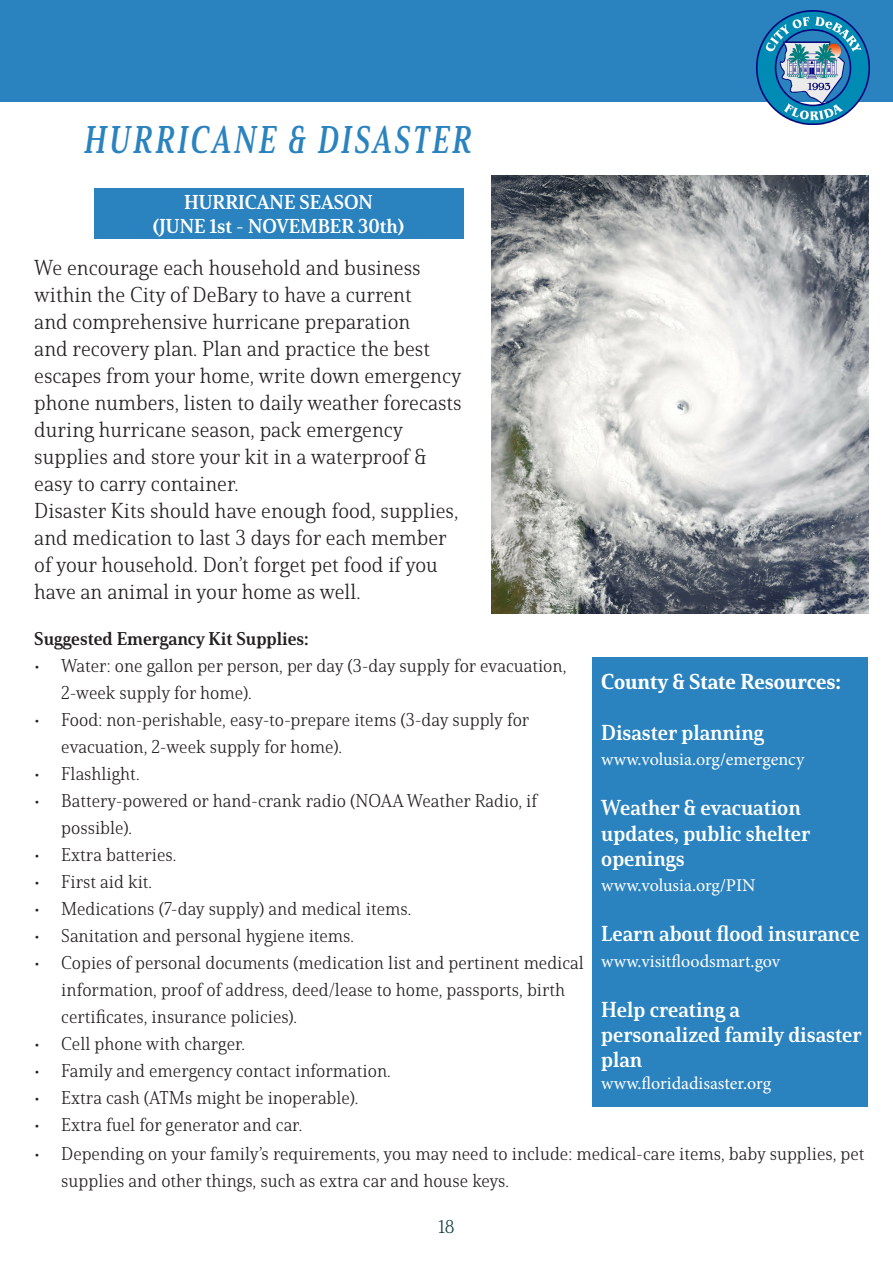
<style>
.page{position:relative;width:893px;height:1263px;background:#fff}
.page>*{position:absolute;margin:0;border:0;box-sizing:border-box;transform-origin:0 0}
.t1{font:37.5px "Solitas Serif Nor Bol It";letter-spacing:.1em;color:#2a83bf;scale:.82 1}
.t2{font:21px/27px "Solitas Serif Nor Lig";color:#231f20}
.t3{font:21px/25.2px "Solitas Serif Nor Bol";color:#fff}
.t4{font:21px "Solitas Serif Nor Ex B";color:#fff}
.t5{font:19.5px "Solitas Serif Nor Bol";color:#fff}
.t6{font:18px/27px "Solitas Serif Nor Lig";color:#231f20}
.t7{font:18px "Minion Pro";color:#fff}
.t8{font:18px "Solitas Serif Nor Bol";color:#231f20}
.t9{font:18px "Solitas Serif Nor Lig";color:#083434}
</style>
<div class="page">
<div style="left:94px;top:188px;width:370px;height:50px;background:#2a83bf"></div>
<div style="left:0;top:0;width:893px;height:102px;background:#2a83bf"></div>
<img style="left:756px;top:11px;width:114px;height:114px">
<img style="left:491px;top:176px;width:377px;height:438px">
<div style="left:592px;top:657px;width:276px;height:449px;background:#2a83bf"></div>
<p class="t1" style="left:84px;top:117px;width:474px">HURRICANE &amp; DISASTER</p>
<p class="t5" style="left:184px;top:190px;width:190px">HURRICANE SEASON</p>
<p class="t5" style="left:153px;top:214px;width:253px">(JUNE 1st - NOVEMBER 30th)</p>
<p class="t2" style="left:34px;top:254px;width:429px">We encourage each household and business within the City of DeBary to have a current<br>and comprehensive hurricane preparation<br>and recovery plan. Plan and practice the best escapes from your home, write down emergency phone numbers, listen to daily weather forecasts during hurricane season, pack emergency supplies and store your kit in a waterproof &amp; easy to carry container.</p>
<p class="t2" style="left:34px;top:497px;width:426px">Disaster Kits should have enough food, supplies, and medication to last 3 days for each member of your household. Don’t forget pet food if you have an animal in your home as well.</p>
<p class="t8" style="left:34px;top:627px;width:276px">Suggested Emergancy Kit Supplies:</p>
<p class="t6" style="left:61px;top:652px;width:506px;text-indent:-27px">• Water: one gallon per person, per day (3-day supply for evacuation,<br>2-week supply for home).</p>
<p class="t6" style="left:61px;top:706px;width:470px;text-indent:-27px">• Food: non-perishable, easy-to-prepare items (3-day supply for evacuation, 2-week supply for home).</p>
<p class="t6" style="left:34px;top:760px;width:107px">• Flashlight.</p>
<p class="t6" style="left:61px;top:787px;width:477px;text-indent:-27px">• Battery-powered or hand-crank radio (NOAA Weather Radio, if possible).</p>
<p class="t6" style="left:34px;top:841px;width:143px">• Extra batteries.</p>
<p class="t6" style="left:34px;top:868px;width:119px">• First aid kit.</p>
<p class="t6" style="left:34px;top:895px;width:378px">• Medications (7-day supply) and medical items.</p>
<p class="t6" style="left:34px;top:922px;width:321px">• Sanitation and personal hygiene items.</p>
<p class="t6" style="left:61px;top:949px;width:524px;text-indent:-27px">• Copies of personal documents (medication list and pertinent medical information, proof of address, deed/lease to home, passports, birth certificates, insurance policies).</p>
<p class="t6" style="left:34px;top:1030px;width:212px">• Cell phone with charger.</p>
<p class="t6" style="left:34px;top:1057px;width:358px">• Family and emergency contact information.</p>
<p class="t6" style="left:34px;top:1084px;width:326px">• Extra cash (ATMs might be inoperable).</p>
<p class="t6" style="left:34px;top:1111px;width:269px">• Extra fuel for generator and car.</p>
<p class="t4" style="left:601px;top:669px;width:241px">County &amp; State Resources:</p>
<p class="t3" style="left:601px;top:720px;width:164px">Disaster planning</p>
<p class="t7" style="left:601px;top:747px;width:205px">www.volusia.org/emergency</p>
<p class="t3" style="left:601px;top:795px;width:210px">Weather &amp; evacuation updates, public shelter openings</p>
<p class="t7" style="left:601px;top:873px;width:156px">www.volusia.org/PIN</p>
<p class="t3" style="left:601px;top:921px;width:260px">Learn about flood insurance</p>
<p class="t7" style="left:601px;top:949px;width:180px">www.visitfloodsmart.gov</p>
<p class="t3" style="left:601px;top:997px;width:262px">Help creating a personalized family disaster plan</p>
<p class="t7" style="left:601px;top:1071px;width:171px">www.floridadisaster.org</p>
<p class="t6" style="left:61px;top:1140px;width:805px;text-indent:-27px">• Depending on your family’s requirements, you may need to include: medical-care items, baby supplies, pet supplies and other things, such as extra car and house keys.</p>
<p class="t9" style="left:438px;top:1216px;width:18px">18</p>
</div>
